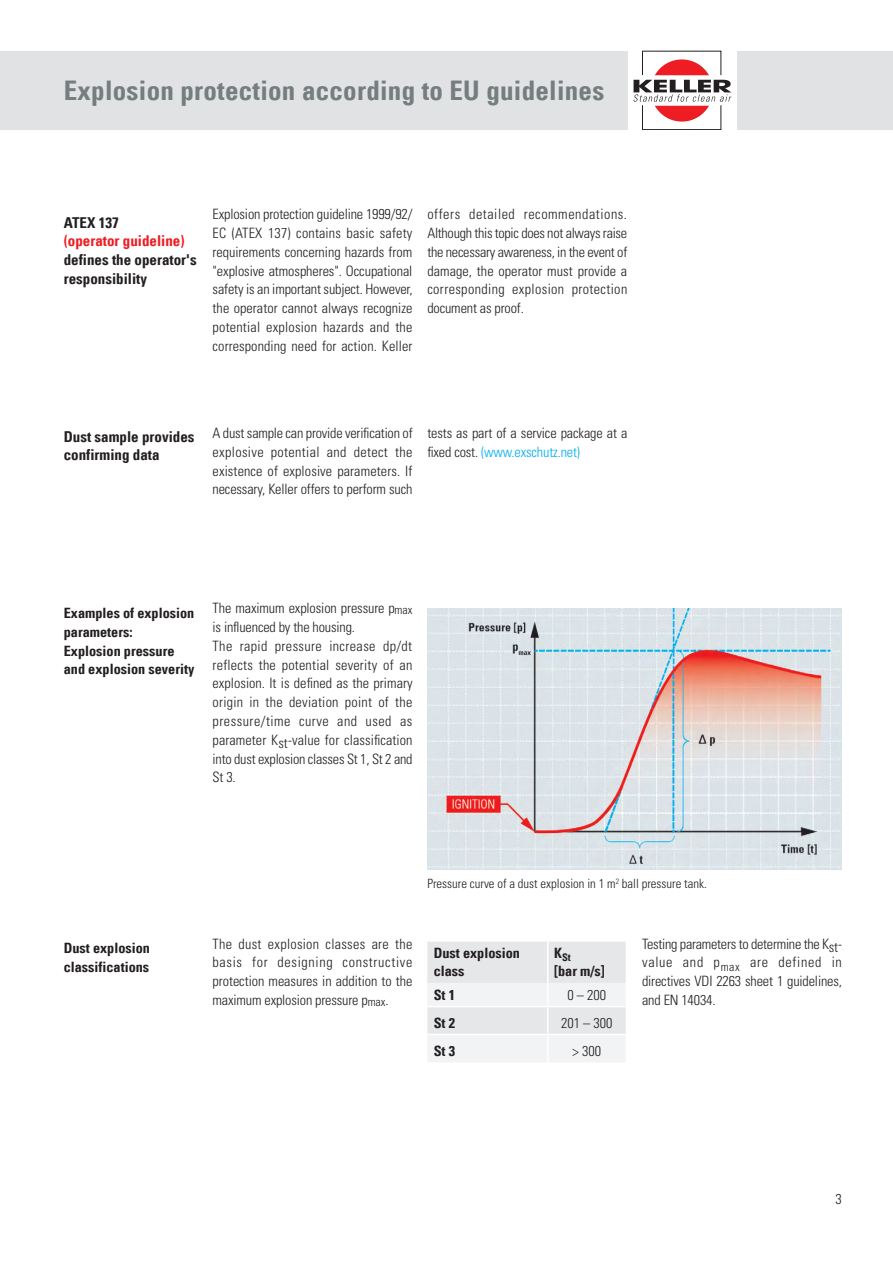
<style>
.page{position:relative;width:893px;height:1263px;background:#fff}
.page>*{position:absolute;margin:0;border:0;box-sizing:border-box;transform-origin:0 0}
.Univers_67_Bd_Cn_18{font:27px "Univers Com 67 Bold Cond";letter-spacing:.01em;color:#757d7f}
.Univers_67_Bd_Cn_10{font:15px/18.6px "Univers Com 67 Bold Cond";color:#231f20}
.Paragraph_Style{font:300 condensed 14.25px/18.8px "Univers LT Std";letter-spacing:-.005em;color:#231f20;text-align:justify}
.Univers_67_Bd_Cn_10-2{font:14.25px/18.6px "Univers Com 67 Bold Cond";color:#231f20}
.Tabellenkopf{font:14.25px/18.6px "Univers Com 67 Bold Cond";color:#231f20}
.Univers_47_Lt_Cn_9_5{font:300 condensed 14.25px "Univers LT Std";color:#231f20}
.Univers_67_Bd_Cn_9_5{font:14.25px "Univers Com 67 Bold Cond";color:#231f20}
.Univers_47_Lt_Cn_8_5{font:300 condensed 12.75px "Univers LT Std";color:#231f20}
.Tabellenkopf-2{font:10.5px "Univers Com 67 Bold Cond";color:#231f20}
.s1{color:#ee1d23}
.s2{color:#00aeef}
.s3{font-size:12px}
</style>
<div class="page">
<div style="left:0;top:51px;width:893px;height:79px;background:#e1e2e4"></div>
<div style="left:628px;top:35px;width:109px;height:111px;background:#fff"></div>
<svg style="left:633px;top:51px;width:98px;height:79px"></svg>
<svg style="left:427px;top:942px;width:199px;height:120px"></svg>
<hr style="left:547px;top:942px;width:2px;height:41px;background:#fff">
<hr style="left:547px;top:983px;width:2px;height:23px;background:#fff">
<hr style="left:427px;top:1006px;width:121px;height:1px;background:#fff">
<hr style="left:548px;top:1006px;width:78px;height:1px;background:#fff">
<hr style="left:547px;top:1007px;width:2px;height:27px;background:#fff">
<hr style="left:427px;top:1034px;width:121px;height:1px;background:#fff">
<hr style="left:548px;top:1034px;width:78px;height:1px;background:#fff">
<hr style="left:547px;top:1035px;width:2px;height:27px;background:#fff">
<img style="left:427px;top:609px;width:415px;height:260px">
<p class="Univers_67_Bd_Cn_18" style="left:64px;top:74px;width:542px">Explosion protection according to EU guidelines</p>
<p class="Univers_67_Bd_Cn_10" style="left:64px;top:213px;width:56px">ATEX 137</p>
<p class="Univers_67_Bd_Cn_10" style="left:64px;top:232px;width:134px"><span class="s1">(operator guideline) </span>defines the operator's responsibility</p>
<p class="Paragraph_Style" style="left:213px;top:205px;width:201px">Explosion protection guideline 1999/92/ EC (ATEX 137) contains basic safety requirements concerning hazards from "explosive atmospheres". Occupational safety is an important subject. However, the operator cannot always recognize potential explosion hazards and the corresponding need for action. Keller</p>
<p class="Paragraph_Style" style="left:427px;top:205px;width:201px">offers detailed recommendations.<br>Although this topic does not always raise the necessary awareness, in the event of damage, the operator must provide a corresponding explosion protection document as proof.</p>
<p class="Univers_67_Bd_Cn_10" style="left:64px;top:427px;width:132px">Dust sample provides confirming data</p>
<p class="Paragraph_Style" style="left:213px;top:424px;width:201px">A dust sample can provide verification of explosive potential and detect the existence of explosive parameters. If necessary, Keller offers to perform such</p>
<p class="Paragraph_Style" style="left:427px;top:424px;width:201px">tests as part of a service package at a fixed cost. <span class="s2">(www.exschutz.net)</span></p>
<p class="Univers_67_Bd_Cn_10-2" style="left:64px;top:604px;width:132px">Examples of explosion parameters:</p>
<p class="Univers_67_Bd_Cn_10-2" style="left:64px;top:641px;width:132px">Explosion pressure and explosion severity</p>
<p class="Paragraph_Style" style="left:213px;top:599px;width:201px">The maximum explosion pressure p<span class="s3">max </span>is influenced by the housing.</p>
<p class="Paragraph_Style" style="left:213px;top:637px;width:201px">The rapid pressure increase dp/dt reflects the potential severity of an explosion. It is defined as the primary origin in the deviation point of the pressure/time curve and used as parameter Kst-value for classification into dust explosion classes St 1, St 2 and St 3.</p>
<p class="Univers_67_Bd_Cn_10-2" style="left:64px;top:939px;width:88px">Dust explosion</p>
<p class="Univers_67_Bd_Cn_10-2" style="left:64px;top:957px;width:87px">classifications</p>
<p class="Univers_47_Lt_Cn_8_5" style="left:427px;top:876px;width:281px">Pressure curve of a dust explosion in 1 m<sup>2</sup> ball pressure tank.</p>
<p class="Paragraph_Style" style="left:213px;top:934px;width:201px">The dust explosion classes are the basis for designing constructive protection measures in addition to the maximum explosion pressure p<span class="s3">max</span>.</p>
<p class="Tabellenkopf" style="left:434px;top:943px;width:88px">Dust explosion class</p>
<p class="Tabellenkopf-2" style="left:554px;top:951px;width:18px"><sup>K</sup>St</p>
<p class="Tabellenkopf" style="left:554px;top:962px;width:52px">[bar m/s]</p>
<p class="Univers_67_Bd_Cn_9_5" style="left:434px;top:986px;width:23px">St 1</p>
<p class="Univers_47_Lt_Cn_9_5" style="left:567px;top:986px;width:40px">0 – 200</p>
<p class="Univers_67_Bd_Cn_9_5" style="left:434px;top:1014px;width:23px">St 2</p>
<p class="Univers_47_Lt_Cn_9_5" style="left:561px;top:1014px;width:53px">201 – 300</p>
<p class="Univers_67_Bd_Cn_9_5" style="left:434px;top:1042px;width:23px">St 3</p>
<p class="Univers_47_Lt_Cn_9_5" style="left:572px;top:1042px;width:30px">&gt; 300</p>
<p class="Paragraph_Style" style="left:642px;top:934px;width:201px">Testing parameters to determine the Kst&shy;value and p<sub>max</sub> are defined in directives VDI 2263 sheet 1 guidelines, and EN 14034.</p>
<p class="Univers_47_Lt_Cn_9_5" style="left:836px;top:1191px;width:8px">3</p>
</div>
